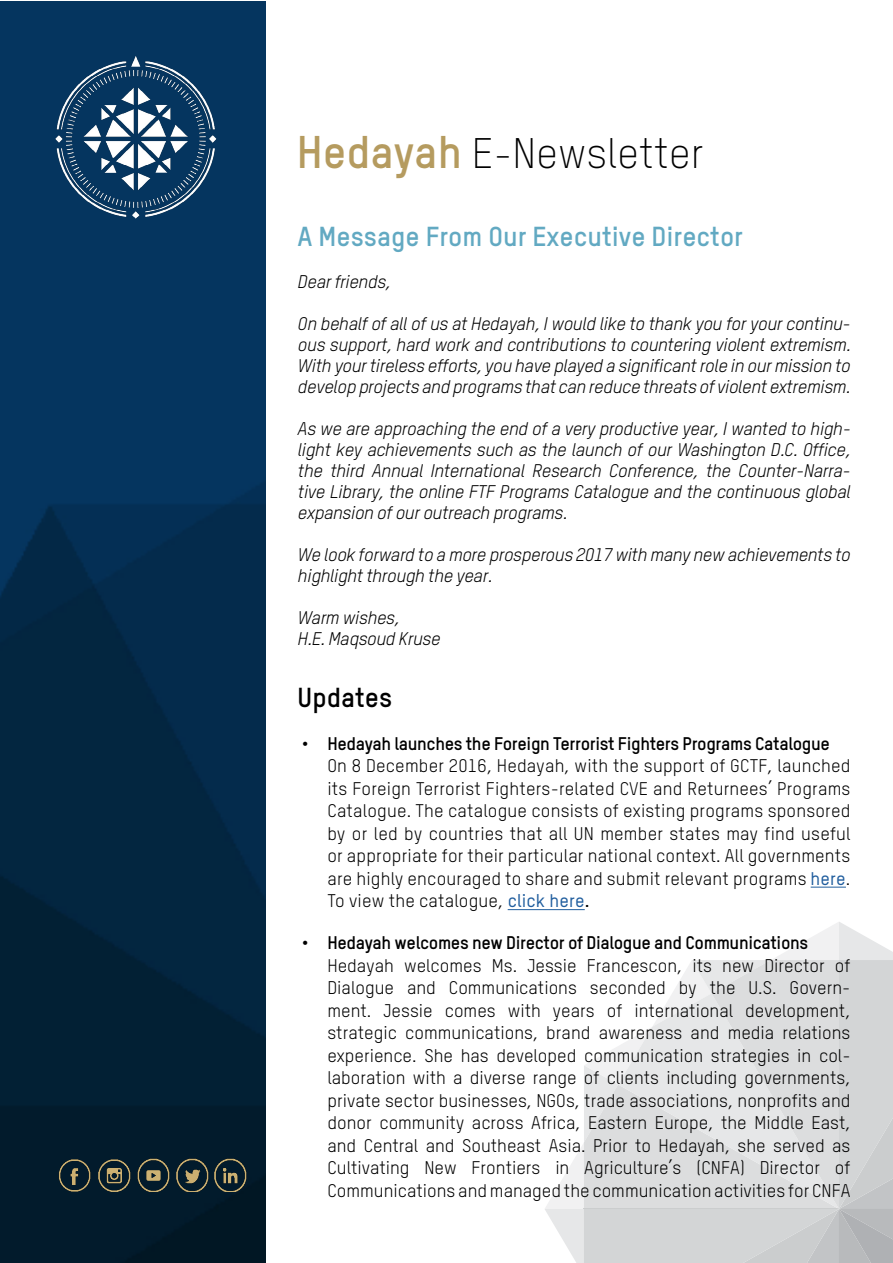
<style>
.page{position:relative;width:893px;height:1263px;background:#fff}
.page>*{position:absolute;margin:0;border:0;box-sizing:border-box;transform-origin:0 0}
.t1{font:300 42px "TSTAR";color:#000}
.t2{font:700 27px "TSTAR";color:#62a9c2}
.t3{font:700 27px "TSTAR";color:#000}
.t4{font:18px/22.5px "TSTAR";color:#000;text-align:justify}
.t5{font:italic 18px/21px "TSTAR";letter-spacing:-.02em;color:#000;text-align:justify}
.t6{font:700 18px "TSTAR";letter-spacing:-.02em;color:#000}
.s1{font-weight:700;font-size:45px;color:#b59b5f}
.s2{font-weight:500;color:#215e9e}
.s3{font-weight:500}
</style>
<div class="page">
<svg style="left:545px;top:922px;width:348px;height:341px"></svg>
<img style="left:0;top:1px;width:266px;height:1262px">
<img style="left:58px;top:1158px;width:34px;height:34px">
<img style="left:176px;top:1158px;width:32px;height:34px">
<img style="left:98px;top:1158px;width:34px;height:34px">
<img style="left:136px;top:1158px;width:34px;height:34px">
<img style="left:54px;top:56px;width:170px;height:176px">
<img style="left:214px;top:1158px;width:33px;height:34px">
<hr style="left:811px;top:887px;width:35px;height:1px;background:#215e9e">
<hr style="left:508px;top:909px;width:77px;height:1px;background:#215e9e">
<h1 class="t1" style="left:297px;top:128px;width:409px"><span class="s1">Hedayah</span> E-Newsletter</h1>
<h2 class="t2" style="left:298px;top:219px;width:447px">A Message From Our Executive Director</h2>
<p class="t5" style="left:298px;top:271px;width:95px">Dear friends,</p>
<p class="t5" style="left:298px;top:313px;width:554px">On behalf of all of us at Hedayah, I would like to thank you for your continu&shy;ous support, hard work and contributions to countering violent extremism.<br>With your tireless efforts, you have played a significant role in our mission to develop projects and programs that can reduce threats of violent extremism.</p>
<p class="t5" style="left:298px;top:418px;width:554px">As we are approaching the end of a very productive year, I wanted to high&shy;light key achievements such as the launch of our Washington D.C. Office, the third Annual International Research Conference, the Counter-Narra&shy;tive Library, the online FTF Programs Catalogue and the continuous global expansion of our outreach programs.</p>
<p class="t5" style="left:298px;top:544px;width:554px">We look forward to a more prosperous 2017 with many new achievements to highlight through the year.</p>
<p class="t5" style="left:298px;top:607px;width:144px">Warm wishes,<br>H.E. Maqsoud Kruse</p>
<h2 class="t3" style="left:298px;top:681px;width:96px">Updates</h2>
<p class="t6" style="left:302px;top:732px;width:529px">• Hedayah launches the Foreign Terrorist Fighters Programs Catalogue</p>
<p class="t4" style="left:327px;top:754px;width:525px">On 8 December 2016, Hedayah, with the support of GCTF, launched its Foreign Terrorist Fighters-related CVE and Returnees’ Programs Catalogue. The catalogue consists of existing programs sponsored by or led by countries that all UN member states may find useful or appropriate for their particular national context. All governments are highly encouraged to share and submit relevant programs <span class="s2">here</span>.<br>To view the catalogue, <span class="s2">click here</span><span class="s3">.</span></p>
<p class="t6" style="left:302px;top:931px;width:508px">• Hedayah welcomes new Director of Dialogue and Communications</p>
<p class="t4" style="left:327px;top:954px;width:525px">Hedayah welcomes Ms. Jessie Francescon, its new Director of Dialogue and Communications seconded by the U.S. Govern&shy;ment. Jessie comes with years of international development, strategic communications, brand awareness and media relations experience. She has developed communication strategies in col&shy;laboration with a diverse range of clients including governments, private sector businesses, NGOs, trade associations, nonprofits and donor community across Africa, Eastern Europe, the Middle East, and Central and Southeast Asia. Prior to Hedayah, she served as Cultivating New Frontiers in Agriculture’s (CNFA) Director of Communications and managed the communication activities for CNFA</p>
</div>
